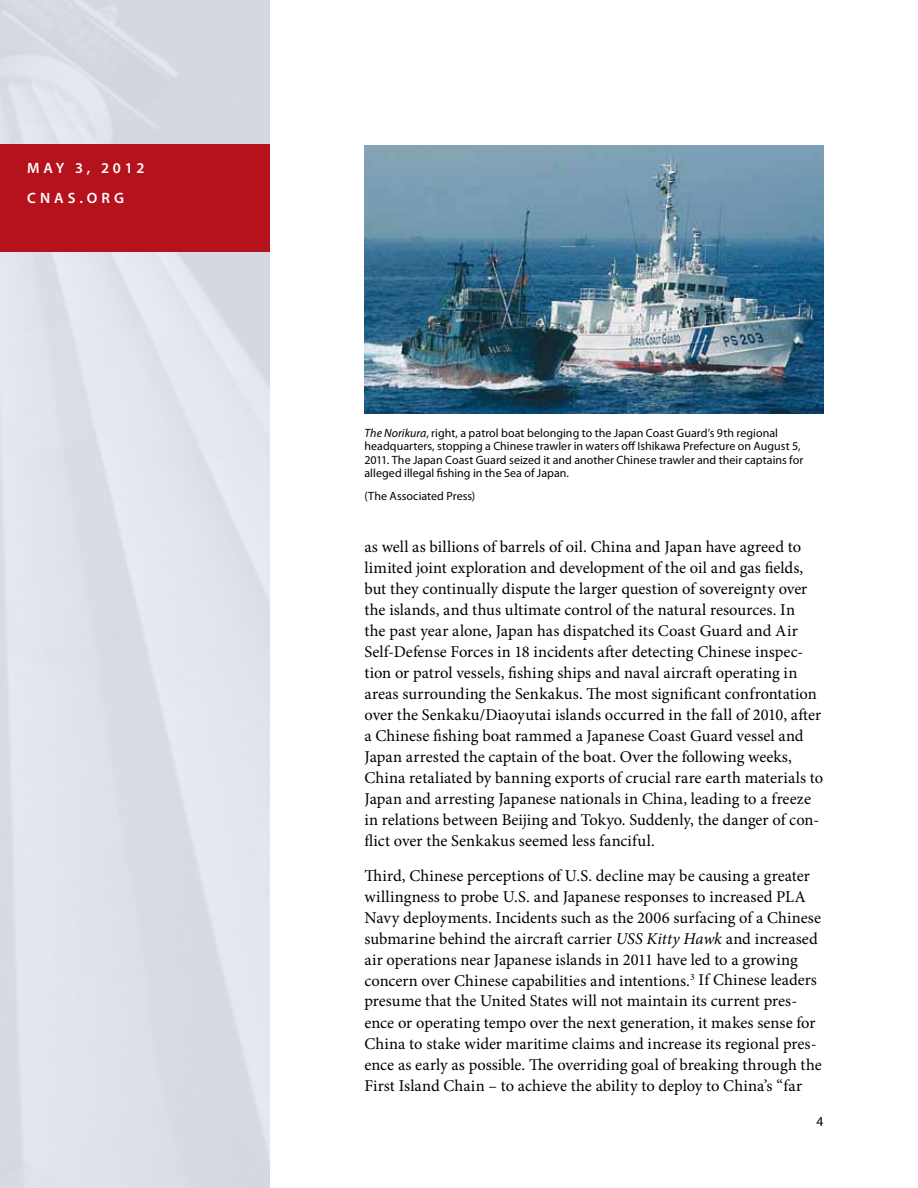
<style>
.page{position:relative;width:918px;height:1188px;background:#fff}
.page>*{position:absolute;margin:0;border:0;box-sizing:border-box;transform-origin:0 0}
.t1{font:16.5px/21px "Minion Pro";color:#000}
.t2{font:600 15px/30px "Myriad Pro";letter-spacing:.27em;color:#fff}
.t3{font:13.5px "Myriad Pro";color:#000}
.t4{font:12px/13.5px "Myriad Pro";letter-spacing:.005em;color:#000}
.s1{font-style:italic}
</style>
<div class="page">
<img style="left:0;top:0;width:270px;height:1188px">
<div style="left:0;top:144px;width:270px;height:107px;background:#b5121b"></div>
<img style="left:364px;top:145px;width:460px;height:269px">
<p class="t2" style="left:27px;top:153px;width:119px">MAY 3, 2012<br>CNA S.ORG</p>
<p class="t4" style="left:364px;top:426px;width:440px"><span class="s1">The Norikura</span>, right, a patrol boat belonging to the Japan Coast Guard’s 9th regional headquarters, stopping a Chinese trawler in waters off Ishikawa Prefecture on August 5, 2011. The Japan Coast Guard seized it and another Chinese trawler and their captains for alleged illegal fishing in the Sea of Japan.</p>
<p class="t4" style="left:364px;top:489px;width:112px">(The Associated Press)</p>
<p class="t1" style="left:364px;top:536px;width:460px">as well as billions of barrels of oil. China and Japan have agreed to limited joint exploration and development of the oil and gas fields, but they continually dispute the larger question of sovereignty over the islands, and thus ultimate control of the natural resources. In<br>the past year alone, Japan has dispatched its Coast Guard and Air Self-Defense Forces in 18 incidents after detecting Chinese inspec&shy;tion or patrol vessels, fishing ships and naval aircraft operating in areas surrounding the Senkakus. The most significant confrontation over the Senkaku/Diaoyutai islands occurred in the fall of 2010, after a Chinese fishing boat rammed a Japanese Coast Guard vessel and Japan arrested the captain of the boat. Over the following weeks, China retaliated by banning exports of crucial rare earth materials to Japan and arresting Japanese nationals in China, leading to a freeze in relations between Beijing and Tokyo. Suddenly, the danger of con&shy;flict over the Senkakus seemed less fanciful.</p>
<p class="t1" style="left:364px;top:865px;width:459px">Third, Chinese perceptions of U.S. decline may be causing a greater willingness to probe U.S. and Japanese responses to increased PLA Navy deployments. Incidents such as the 2006 surfacing of a Chinese submarine behind the aircraft carrier <span class="s1">USS Kitty Hawk</span> and increased air operations near Japanese islands in 2011 have led to a growing concern over Chinese capabilities and intentions.<sup>3</sup> If Chinese leaders presume that the United States will not maintain its current pres&shy;ence or operating tempo over the next generation, it makes sense for China to stake wider maritime claims and increase its regional pres&shy;ence as early as possible. The overriding goal of breaking through the First Island Chain – to achieve the ability to deploy to China’s “far</p>
<p class="t3" style="left:817px;top:1113px;width:8px">4</p>
</div>
